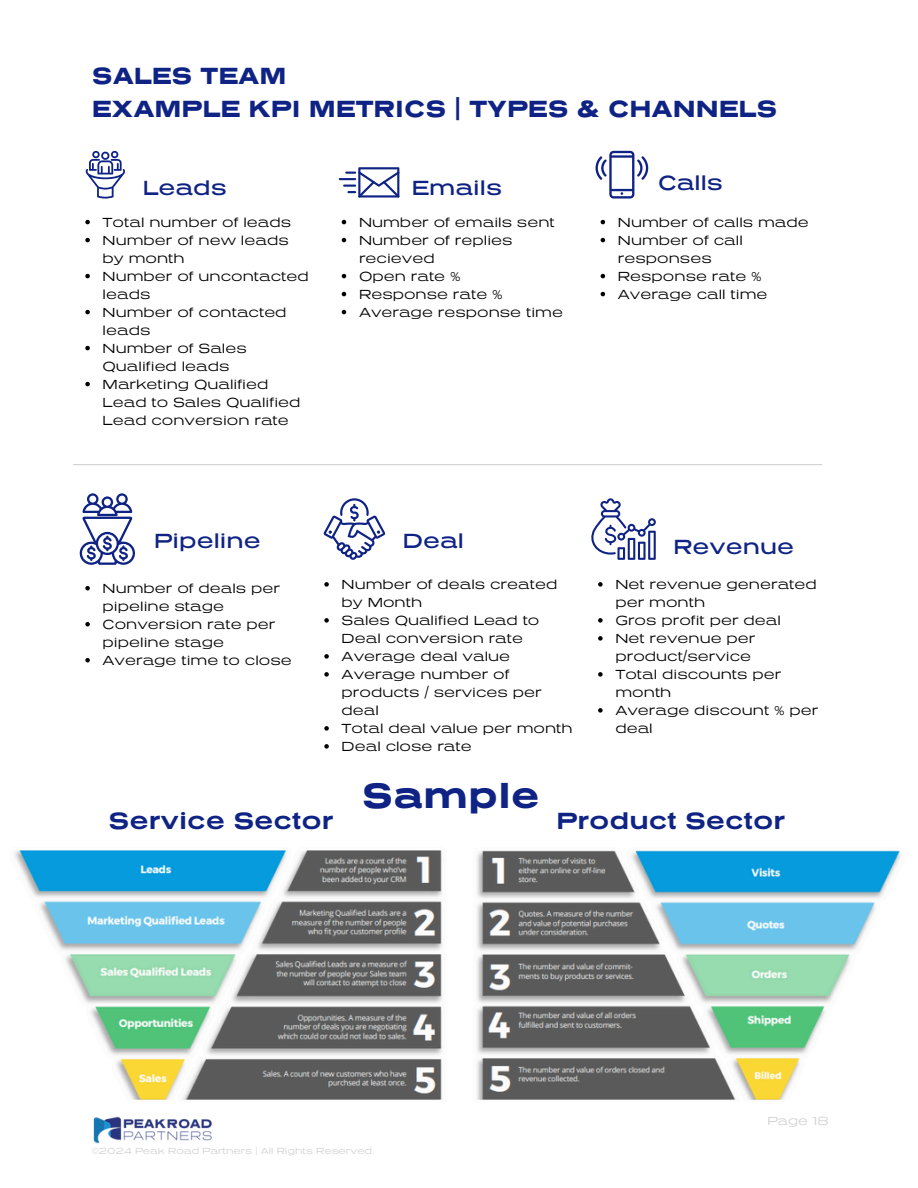
<style>
.page{position:relative;width:918px;height:1188px;background:#fff}
.page>*{position:absolute;margin:0;border:0;box-sizing:border-box;transform-origin:0 0}
.t1{font:36px "Presicav Hv";color:#0f2385}
.t2{font:24px/32.7px "Presicav Hv";color:#0f2385}
.t3{font:700 24px "Presicav Rg";color:#0f2385}
.t4{font:21px "Presicav Rg";color:#0f2385}
.t5{font:13.5px/18px "Presicav Lt";color:#000}
.t6{font:12px "Presicav Lt";color:#d1d1d1}
.t7{font:9px "Presicav Lt";color:#d1d1d1}
</style>
<div class="page">
<img style="left:93px;top:1116px;width:119px;height:28px">
<svg style="left:86px;top:151px;width:39px;height:48px"></svg>
<hr style="left:73px;top:464px;width:749px;height:1px;background:#d1d1d1">
<svg style="left:339px;top:167px;width:61px;height:31px"></svg>
<svg style="left:596px;top:151px;width:52px;height:47px"></svg>
<svg style="left:324px;top:498px;width:61px;height:62px"></svg>
<svg style="left:591px;top:498px;width:65px;height:62px"></svg>
<svg style="left:80px;top:493px;width:55px;height:72px"></svg>
<img style="left:14px;top:850px;width:887px;height:250px">
<svg style="left:85px;top:220px;width:5px;height:4px"></svg>
<svg style="left:85px;top:238px;width:5px;height:4px"></svg>
<svg style="left:85px;top:274px;width:5px;height:4px"></svg>
<svg style="left:85px;top:310px;width:5px;height:4px"></svg>
<svg style="left:85px;top:346px;width:5px;height:4px"></svg>
<svg style="left:85px;top:382px;width:5px;height:4px"></svg>
<svg style="left:342px;top:220px;width:4px;height:4px"></svg>
<svg style="left:342px;top:238px;width:4px;height:4px"></svg>
<svg style="left:342px;top:274px;width:4px;height:4px"></svg>
<svg style="left:342px;top:292px;width:4px;height:4px"></svg>
<svg style="left:342px;top:310px;width:4px;height:4px"></svg>
<svg style="left:601px;top:220px;width:4px;height:4px"></svg>
<svg style="left:601px;top:238px;width:4px;height:4px"></svg>
<svg style="left:601px;top:274px;width:4px;height:4px"></svg>
<svg style="left:601px;top:292px;width:4px;height:4px"></svg>
<svg style="left:324px;top:582px;width:5px;height:5px"></svg>
<svg style="left:324px;top:618px;width:5px;height:5px"></svg>
<svg style="left:324px;top:654px;width:5px;height:5px"></svg>
<svg style="left:324px;top:672px;width:5px;height:5px"></svg>
<svg style="left:324px;top:726px;width:5px;height:5px"></svg>
<svg style="left:324px;top:744px;width:5px;height:5px"></svg>
<svg style="left:598px;top:582px;width:5px;height:5px"></svg>
<svg style="left:598px;top:618px;width:5px;height:5px"></svg>
<svg style="left:598px;top:636px;width:5px;height:5px"></svg>
<svg style="left:598px;top:672px;width:5px;height:5px"></svg>
<svg style="left:598px;top:708px;width:5px;height:5px"></svg>
<svg style="left:85px;top:586px;width:5px;height:4px"></svg>
<svg style="left:85px;top:622px;width:5px;height:4px"></svg>
<svg style="left:85px;top:658px;width:5px;height:4px"></svg>
<p class="t2" style="left:92px;top:58px;width:687px">SALES TEAM<br>EXAMPLE KPI METRICS | TYPES &amp; CHANNELS</p>
<p class="t4" style="left:143px;top:175px;width:86px">Leads</p>
<p class="t4" style="left:412px;top:175px;width:92px">Emails</p>
<p class="t4" style="left:658px;top:169px;width:66px">Calls</p>
<p class="t5" style="left:103px;top:212px;width:190px">Total number of leads</p>
<p class="t5" style="left:103px;top:230px;width:188px">Number of new leads by month</p>
<p class="t5" style="left:103px;top:266px;width:208px">Number of uncontacted leads</p>
<h4 class="t5" style="left:103px;top:302px;width:185px">Number of contacted leads</h4>
<p class="t5" style="left:103px;top:338px;width:146px">Number of Sales<br>Qualified leads</p>
<p class="t5" style="left:103px;top:374px;width:199px">Marketing Qualified<br>Lead to Sales Qualified<br>Lead conversion rate</p>
<p class="t5" style="left:359px;top:212px;width:197px">Number of emails sent</p>
<p class="t5" style="left:359px;top:230px;width:155px">Number of replies recieved</p>
<p class="t5" style="left:359px;top:266px;width:103px">Open rate %</p>
<p class="t5" style="left:359px;top:284px;width:145px">Response rate %</p>
<h4 class="t5" style="left:359px;top:302px;width:206px">Average response time</h4>
<p class="t5" style="left:618px;top:212px;width:192px">Number of calls made</p>
<p class="t5" style="left:618px;top:230px;width:126px">Number of call responses</p>
<p class="t5" style="left:618px;top:266px;width:145px">Response rate %</p>
<p class="t5" style="left:618px;top:284px;width:151px">Average call time</p>
<p class="t4" style="left:154px;top:528px;width:108px">Pipeline</p>
<p class="t5" style="left:103px;top:579px;width:179px">Number of deals per pipeline stage</p>
<p class="t5" style="left:103px;top:615px;width:174px">Conversion rate per pipeline stage</p>
<p class="t5" style="left:103px;top:651px;width:191px">Average time to close</p>
<p class="t4" style="left:403px;top:528px;width:63px">Deal</p>
<h4 class="t4" style="left:674px;top:534px;width:122px">Revenue</h4>
<p class="t5" style="left:342px;top:575px;width:217px">Number of deals created by Month</p>
<h4 class="t5" style="left:342px;top:611px;width:199px">Sales Qualified Lead to<br>Deal conversion rate</h4>
<p class="t5" style="left:342px;top:647px;width:170px">Average deal value</p>
<h4 class="t5" style="left:342px;top:665px;width:201px">Average number of products / services per deal</h4>
<p class="t5" style="left:342px;top:719px;width:233px">Total deal value per month</p>
<p class="t5" style="left:342px;top:737px;width:132px">Deal close rate</p>
<p class="t5" style="left:615px;top:575px;width:203px">Net revenue generated per month</p>
<p class="t5" style="left:615px;top:611px;width:167px">Gros profit per deal</p>
<p class="t5" style="left:615px;top:629px;width:142px">Net revenue per product/service</p>
<p class="t5" style="left:615px;top:665px;width:167px">Total discounts per month</p>
<p class="t5" style="left:615px;top:701px;width:204px">Average discount % per deal</p>
<p class="t1" style="left:362px;top:773px;width:180px">Sample</p>
<p class="t3" style="left:109px;top:805px;width:226px">Service Sector</p>
<p class="t3" style="left:556px;top:805px;width:230px">Product Sector</p>
<p class="t7" style="left:92px;top:1145px;width:285px">©2024 Peak Road Partners | All Rights Reserved.</p>
<h4 class="t6" style="left:767px;top:1113px;width:63px">Page 18</h4>
</div>
